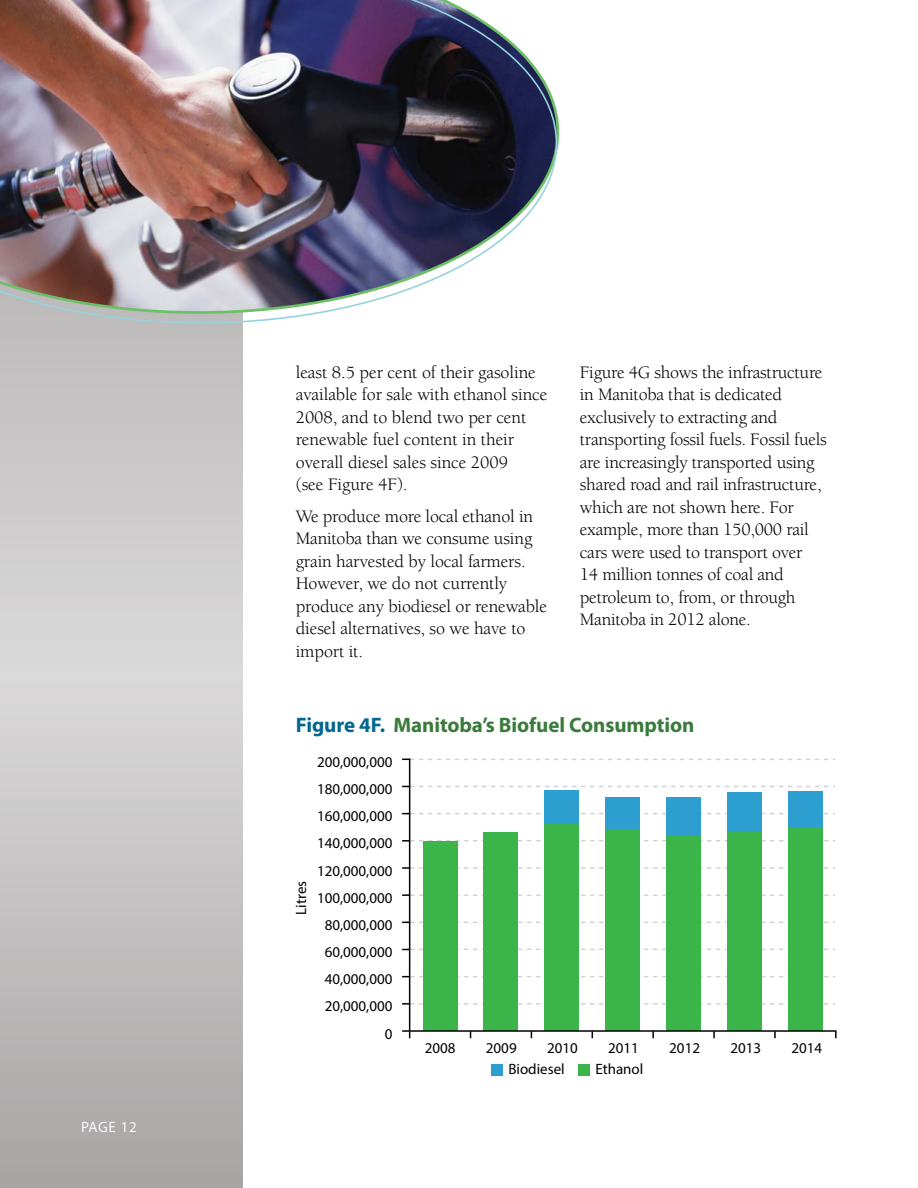
<style>
.page{position:relative;width:918px;height:1188px;background:#fff}
.page>*{position:absolute;margin:0;border:0;box-sizing:border-box;transform-origin:0 0}
.t1{font:700 21px "Myriad Pro";letter-spacing:-.005em;color:#3a7b3c}
.t2{font:18px/22.5px "Berkeley";letter-spacing:-.015em;color:#000}
.t3{font:15px "Myriad Pro";color:#000}
.t4{font:15px "Myriad Pro";letter-spacing:.045em;color:#fff}
.s1{color:#00678f}
</style>
<div class="page">
<svg style="left:0;top:324px;width:243px;height:864px"></svg>
<div style="left:491px;top:1064px;width:12px;height:11px;background:#2c9fd0"></div>
<div style="left:578px;top:1064px;width:12px;height:11px;background:#3bb54a"></div>
<svg style="left:652px;top:1032px;width:2px;height:6px"></svg>
<svg style="left:713px;top:1032px;width:2px;height:6px"></svg>
<svg style="left:774px;top:1032px;width:2px;height:6px"></svg>
<svg style="left:835px;top:1032px;width:2px;height:6px"></svg>
<hr style="left:409px;top:759px;width:1px;height:272px;background:#000">
<svg style="left:402px;top:1030px;width:8px;height:8px"></svg>
<svg style="left:402px;top:1003px;width:433px;height:2px"></svg>
<svg style="left:402px;top:976px;width:433px;height:1px"></svg>
<svg style="left:402px;top:949px;width:433px;height:1px"></svg>
<svg style="left:402px;top:922px;width:433px;height:1px"></svg>
<svg style="left:402px;top:894px;width:433px;height:2px"></svg>
<svg style="left:402px;top:867px;width:433px;height:2px"></svg>
<svg style="left:402px;top:840px;width:433px;height:2px"></svg>
<svg style="left:402px;top:813px;width:433px;height:1px"></svg>
<svg style="left:402px;top:786px;width:433px;height:1px"></svg>
<svg style="left:402px;top:759px;width:433px;height:1px"></svg>
<div style="left:423px;top:841px;width:34px;height:190px;background:#3bb54a"></div>
<div style="left:484px;top:832px;width:34px;height:199px;background:#3bb54a"></div>
<div style="left:545px;top:822px;width:34px;height:209px;background:#3bb54a"></div>
<div style="left:606px;top:830px;width:34px;height:201px;background:#3bb54a"></div>
<div style="left:667px;top:836px;width:34px;height:195px;background:#3bb54a"></div>
<div style="left:727px;top:830px;width:35px;height:201px;background:#3bb54a"></div>
<div style="left:788px;top:827px;width:34px;height:204px;background:#3bb54a"></div>
<div style="left:545px;top:790px;width:34px;height:32px;background:#2c9fd0"></div>
<div style="left:606px;top:797px;width:34px;height:33px;background:#2c9fd0"></div>
<div style="left:667px;top:797px;width:34px;height:39px;background:#2c9fd0"></div>
<div style="left:727px;top:792px;width:35px;height:38px;background:#2c9fd0"></div>
<div style="left:788px;top:791px;width:34px;height:36px;background:#2c9fd0"></div>
<hr style="left:410px;top:1030px;width:427px;height:2px;background:#000">
<img style="left:0;top:0;width:557px;height:324px">
<p class="t4" style="left:81px;top:1117px;width:57px">PAGE 12</p>
<p class="t2" style="left:296px;top:361px;width:253px">least 8.5 per cent of their gasoline available for sale with ethanol since<br>2008, and to blend two per cent renewable fuel content in their overall diesel sales since 2009<br>(see Figure 4F).</p>
<p class="t2" style="left:296px;top:505px;width:253px">We produce more local ethanol in<br>Manitoba than we consume using grain harvested by local farmers.<br>However, we do not currently produce any biodiesel or renewable diesel alternatives, so we have to import it.</p>
<p class="t2" style="left:580px;top:361px;width:248px">Figure 4G shows the infrastructure in Manitoba that is dedicated exclusively to extracting and transporting fossil fuels. Fossil fuels are increasingly transported using shared road and rail infrastructure, which are not shown here. For example, more than 150,000 rail cars were used to transport over<br>14 million tonnes of coal and petroleum to, from, or through<br>Manitoba in 2012 alone.</p>
<p class="t1" style="left:296px;top:711px;width:400px"><span class="s1">Figure 4F.</span> Manitoba’s Biofuel Consumption</p>
<p class="t3" style="left:317px;top:753px;width:77px">200,000,000</p>
<p class="t3" style="left:317px;top:780px;width:77px">180,000,000</p>
<p class="t3" style="left:317px;top:807px;width:77px">160,000,000</p>
<p class="t3" style="left:317px;top:834px;width:77px">140,000,000</p>
<p class="t3" style="left:292px;top:915px;width:35px;rotate:-90deg">Litres</p>
<p class="t3" style="left:317px;top:861px;width:77px">120,000,000</p>
<p class="t3" style="left:317px;top:888px;width:77px">100,000,000</p>
<p class="t3" style="left:325px;top:916px;width:69px">80,000,000</p>
<p class="t3" style="left:325px;top:943px;width:69px">60,000,000</p>
<p class="t3" style="left:325px;top:970px;width:69px">40,000,000</p>
<p class="t3" style="left:325px;top:997px;width:69px">20,000,000</p>
<p class="t3" style="left:385px;top:1024px;width:9px">0</p>
<p class="t3" style="left:425px;top:1038px;width:32px">2008</p>
<p class="t3" style="left:486px;top:1038px;width:32px">2009</p>
<p class="t3" style="left:547px;top:1038px;width:32px">2010</p>
<p class="t3" style="left:608px;top:1038px;width:32px">2011</p>
<p class="t3" style="left:669px;top:1038px;width:32px">2012</p>
<p class="t3" style="left:730px;top:1038px;width:32px">2013</p>
<p class="t3" style="left:792px;top:1038px;width:32px">2014</p>
<p class="t3" style="left:508px;top:1060px;width:58px">Biodiesel</p>
<p class="t3" style="left:595px;top:1060px;width:49px">Ethanol</p>
</div>
